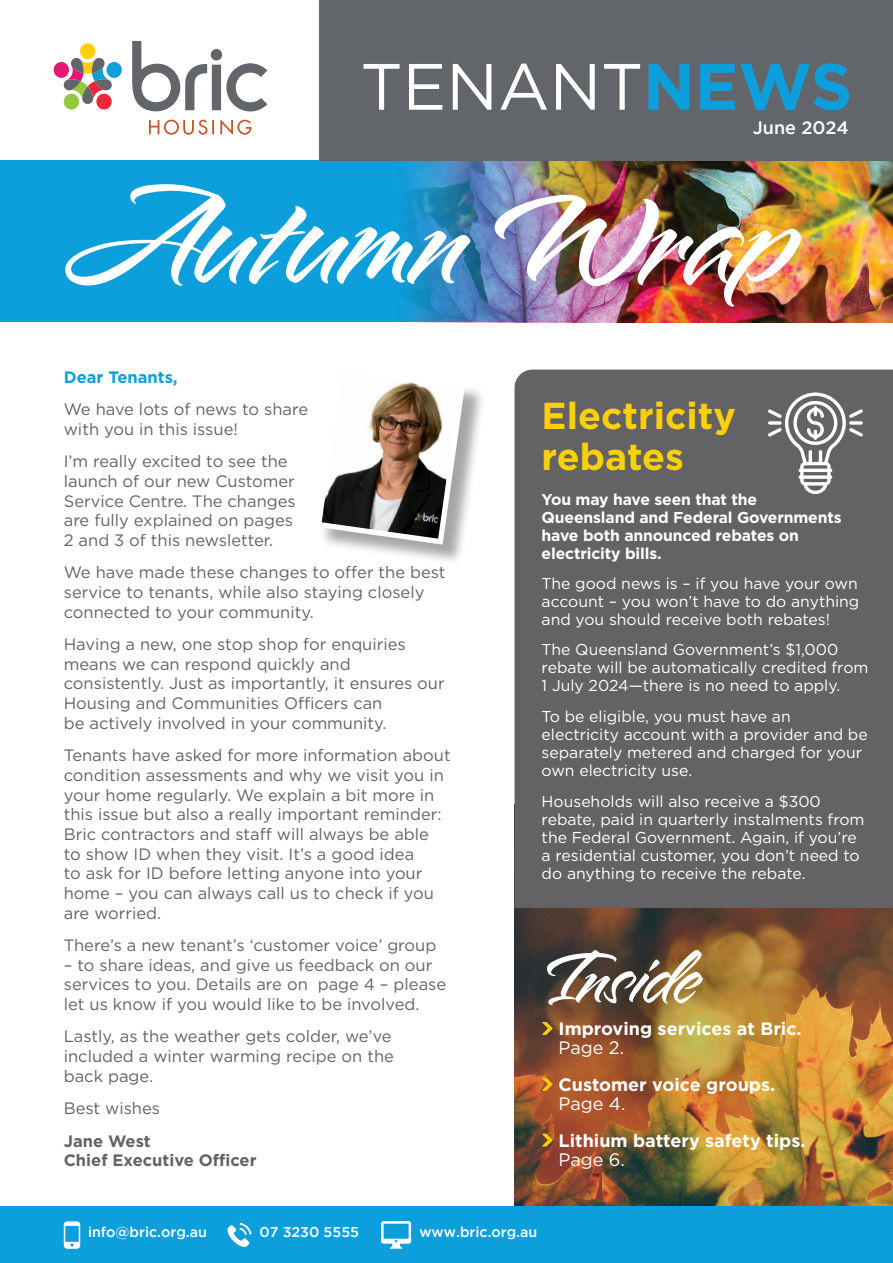
<style>
.page{position:relative;width:893px;height:1263px;background:#fff}
.page>*{position:absolute;margin:0;border:0;box-sizing:border-box;transform-origin:0 0}
._3__Sub_heading{font:165.15px "Alpine Script";letter-spacing:-.015em;color:#fff}
._1__Body_text{font:90px "Alpine Script";letter-spacing:-.01em;color:#fff}
._3__Sub_heading-2{font:65.4px "Gotham";color:#fff}
._1__Body_text-2{font:700 37.5px/40.5px "Gotham";color:#fcd009}
._1__Body_text-3{font:700 18px/19.5px "Gotham";color:#fff}
._3__Sub_heading-3{font:500 18px "Gotham";color:#fff}
._1__Body_text-4{font:16.5px/19.6px "Gotham";color:#636366}
._1__Body_text-5{font:700 16.5px/19.6px "Gotham";color:#636366}
._1__Body_text-6{font:700 16.5px "Gotham";color:#0c9fdc}
._1__Body_text-7{font:15.75px/18px "Gotham";color:#fff}
._1__Body_text-8{font:700 15.75px/18px "Gotham";letter-spacing:-.01em;color:#fff}
._1__Body_text-9{font:500 14.25px "Gotham";color:#fff}
.s1{font-weight:700;color:#0c9fdc}
.s2{font-weight:400}
</style>
<div class="page">
<div style="left:0;top:161px;width:893px;height:161px;background:#0c9fdc"></div>
<img style="left:404px;top:161px;width:489px;height:161px">
<img style="left:514px;top:908px;width:379px;height:298px">
<svg style="left:132px;top:41px;width:135px;height:70px"></svg>
<div style="left:80px;top:43px;width:16px;height:16px;background:#fcd009;border-radius:50%"></div>
<div style="left:106px;top:62px;width:16px;height:16px;background:#0c9fdc;border-radius:50%"></div>
<div style="left:54px;top:62px;width:15px;height:16px;background:#e91575;border-radius:50%"></div>
<svg style="left:96px;top:94px;width:16px;height:16px"></svg>
<div style="left:64px;top:94px;width:15px;height:16px;background:#94c83c;border-radius:50%"></div>
<svg style="left:64px;top:58px;width:48px;height:46px"></svg>
<svg style="left:149px;top:119px;width:102px;height:16px"></svg>
<div style="left:320px;top:0;width:573px;height:161px;background:#62656a"></div>
<div style="left:0;top:1206px;width:893px;height:57px;background:#0c9fdc"></div>
<svg style="left:381px;top:1221px;width:30px;height:28px"></svg>
<svg style="left:64px;top:1221px;width:16px;height:28px"></svg>
<svg style="left:227px;top:1223px;width:25px;height:24px"></svg>
<svg style="left:542px;top:1022px;width:11px;height:13px"></svg>
<svg style="left:542px;top:1078px;width:11px;height:13px"></svg>
<svg style="left:542px;top:1134px;width:11px;height:12px"></svg>
<div style="left:319px;top:369px;width:167px;height:197px;background:#231f20;opacity:.4"></div>
<svg style="left:319px;top:369px;width:149px;height:178px"></svg>
<div style="left:514px;top:370px;width:379px;height:538px;background:#636366"></div>
<svg style="left:758px;top:372px;width:135px;height:197px;background:#707072"></svg>
<p class="_3__Sub_heading-2" style="left:361px;top:45px;width:493px">TENANT<span class="s1">NEWS</span></p>
<p class="_3__Sub_heading-3" style="left:753px;top:117px;width:98px">June 2024</p>
<p class="_3__Sub_heading" style="left:55px;top:159px;width:738px">Autumn Wrap</p>
<p class="_1__Body_text-6" style="left:64px;top:366px;width:115px">Dear Tenants,</p>
<p class="_1__Body_text-4" style="left:64px;top:399px;width:246px">We have lots of news to share with you in this issue!</p>
<p class="_1__Body_text-4" style="left:64px;top:451px;width:234px">I’m really excited to see the launch of our new Customer<br>Service Centre. The changes are fully explained on pages<br>2 and 3 of this newsletter.</p>
<p class="_1__Body_text-4" style="left:64px;top:562px;width:383px">We have made these changes to offer the best service to tenants, while also staying closely connected to your community.</p>
<p class="_1__Body_text-4" style="left:64px;top:634px;width:382px">Having a new, one stop shop for enquiries means we can respond quickly and consistently. Just as importantly, it ensures our Housing and Communities Officers can<br>be actively involved in your community.</p>
<p class="_1__Body_text-4" style="left:64px;top:745px;width:388px">Tenants have asked for more information about condition assessments and why we visit you in your home regularly. We explain a bit more in this issue but also a really important reminder:<br>Bric contractors and staff will always be able<br>to show ID when they visit. It’s a good idea<br>to ask for ID before letting anyone into your home – you can always call us to check if you are worried.</p>
<p class="_1__Body_text-4" style="left:64px;top:935px;width:374px">There’s a new tenant’s ‘customer voice’ group</p>
<p class="_1__Body_text-4" style="left:64px;top:955px;width:384px">– to share ideas, and give us feedback on our services to you. Details are on page 4 – please let us know if you would like to be involved.</p>
<p class="_1__Body_text-4" style="left:64px;top:1026px;width:332px">Lastly, as the weather gets colder, we’ve included a winter warming recipe on the back page.</p>
<p class="_1__Body_text-4" style="left:64px;top:1098px;width:98px">Best wishes</p>
<p class="_1__Body_text-5" style="left:64px;top:1131px;width:194px">Jane West<br>Chief Executive Officer</p>
<p class="_1__Body_text-2" style="left:542px;top:396px;width:196px">Electricity rebates</p>
<p class="_1__Body_text-8" style="left:542px;top:490px;width:302px">You may have seen that the<br>Queensland and Federal Governments have both announced rebates on electricity bills.</p>
<p class="_1__Body_text-7" style="left:542px;top:574px;width:319px;text-align:justify">The good news is – if you have your own account – you won’t have to do anything and you should receive both rebates!</p>
<p class="_1__Body_text-7" style="left:542px;top:640px;width:328px">The Queensland Government’s $1,000 rebate will be automatically credited from<br>1 July 2024—there is no need to apply.</p>
<p class="_1__Body_text-7" style="left:542px;top:707px;width:328px">To be eligible, you must have an electricity account with a provider and be separately metered and charged for your own electricity use.</p>
<p class="_1__Body_text-7" style="left:542px;top:792px;width:324px">Households will also receive a $300 rebate, paid in quarterly instalments from the Federal Government. Again, if you’re a residential customer, you don’t need to do anything to receive the rebate.</p>
<p class="_1__Body_text" style="left:542px;top:934px;width:158px">Inside</p>
<p class="_1__Body_text-3" style="left:559px;top:1018px;width:245px">Improving services at Bric.<br><span class="s2">Page 2.</span></p>
<p class="_1__Body_text-3" style="left:559px;top:1074px;width:218px">Customer voice groups.<br><span class="s2">Page 4.</span></p>
<p class="_1__Body_text-3" style="left:559px;top:1130px;width:248px">Lithium battery safety tips.<br><span class="s2">Page 6.</span></p>
<p class="_1__Body_text-9" style="left:88px;top:1224px;width:120px">info@bric.org.au</p>
<p class="_1__Body_text-9" style="left:259px;top:1224px;width:101px">07 3230 5555</p>
<p class="_1__Body_text-9" style="left:419px;top:1224px;width:119px">www.bric.org.au</p>
</div>
